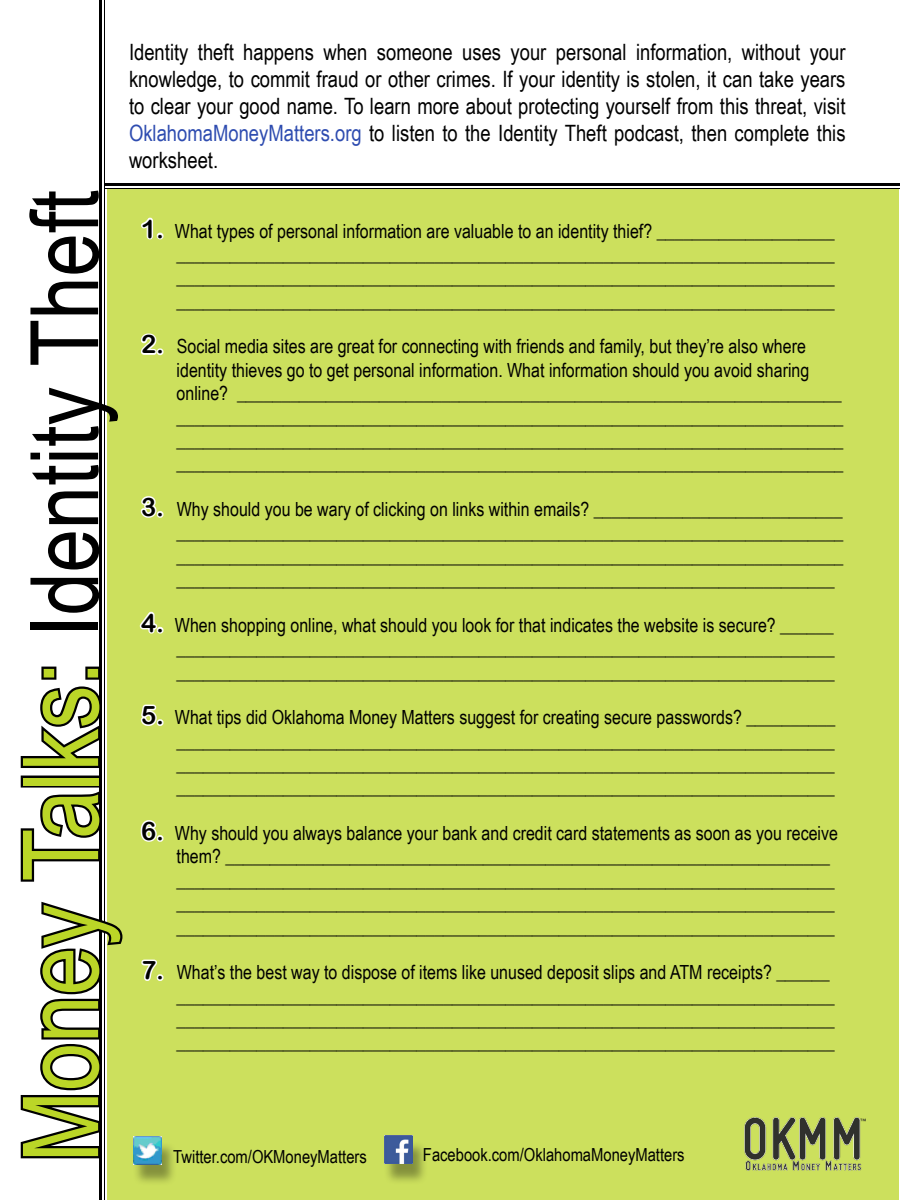
<style>
.page{position:relative;width:900px;height:1200px;background:#fff}
.page>*{position:absolute;margin:0;border:0;box-sizing:border-box;transform-origin:0 0}
.t1{font:94.5px "Arial Narrow";color:#000}
.t2{font:22.5px/27px "Arial Narrow";color:#000;text-align:justify}
.t3{font:19.5px/23.4px "Arial Narrow";color:#000;text-align:justify}
.t4{font:18px "Arial Narrow";color:#000}
.s1{color:#2e4cb0}
.s2{font-size:105px;color:#bbd627}
.s3{font-family:"Arial Rounded MT Bold";font-size:25.5px}
</style>
<div class="page">
<div style="left:107px;top:188px;width:792px;height:1012px;background:#cce05d"></div>
<hr style="left:99px;top:0;width:3px;height:1200px;background:#000">
<hr style="left:104px;top:0;width:1px;height:1200px;background:#000">
<svg style="left:20px;top:901px;width:103px;height:258px"></svg>
<svg style="left:20px;top:787px;width:79px;height:95px"></svg>
<div style="left:21px;top:776px;width:79px;height:12px;border:4px solid #000"></div>
<svg style="left:20px;top:666px;width:79px;height:102px"></svg>
<svg style="left:141px;top:217px;width:23px;height:23px"></svg>
<svg style="left:140px;top:333px;width:24px;height:23px"></svg>
<svg style="left:140px;top:496px;width:24px;height:22px"></svg>
<svg style="left:139px;top:611px;width:25px;height:23px"></svg>
<svg style="left:140px;top:704px;width:24px;height:22px"></svg>
<svg style="left:140px;top:820px;width:24px;height:22px"></svg>
<svg style="left:141px;top:959px;width:23px;height:22px"></svg>
<hr style="left:104px;top:183px;width:796px;height:3px;background:#000">
<hr style="left:104px;top:188px;width:796px;height:1px;background:#000">
<div style="left:383px;top:1140px;width:45px;height:45px;background:#000;opacity:.35"></div>
<img style="left:384px;top:1136px;width:28px;height:28px">
<div style="left:133px;top:1141px;width:44px;height:45px;background:#000;opacity:.35"></div>
<img style="left:134px;top:1136px;width:28px;height:29px">
<img style="left:744px;top:1117px;width:122px;height:54px">
<p class="t2" style="left:129px;top:38px;width:718px">Identity theft happens when someone uses your personal information, without your knowledge, to commit fraud or other crimes. If your identity is stolen, it can take years to clear your good name. To learn more about protecting yourself from this threat, visit <span class="s1">OklahomaMoneyMatters.org</span> to listen to the Identity Theft podcast, then complete this worksheet.</p>
<h1 class="t1" style="left:-4px;top:1162px;width:974px;rotate:-90deg"><span class="s2">Money Talks:</span> Identity Theft</h1>
<p class="t3" style="left:177px;top:218px;width:660px;text-indent:-36px"><span class="s3">1.</span> What types of personal information are valuable to an identity thief? ____________________ __________________________________________________________________________ __________________________________________________________________________ __________________________________________________________________________</p>
<p class="t3" style="left:177px;top:334px;width:634px;text-align:left;text-indent:-36px"><span class="s3">2.</span> Social media sites are great for connecting with friends and family, but they’re also where identity thieves go to get personal information. What information should you avoid sharing online?</p>
<p class="t3" style="left:177px;top:381px;width:668px;text-indent:60px">____________________________________________________________________ ___________________________________________________________________________ ___________________________________________________________________________ ___________________________________________________________________________</p>
<p class="t3" style="left:177px;top:497px;width:668px;text-indent:-36px"><span class="s3">3.</span> Why should you be wary of clicking on links within emails? ____________________________ ___________________________________________________________________________ ___________________________________________________________________________ __________________________________________________________________________</p>
<p class="t3" style="left:177px;top:612px;width:660px;text-indent:-36px"><span class="s3">4.</span> When shopping online, what should you look for that indicates the website is secure? ______ __________________________________________________________________________ __________________________________________________________________________</p>
<p class="t3" style="left:177px;top:705px;width:660px;text-indent:-36px"><span class="s3">5.</span> What tips did Oklahoma Money Matters suggest for creating secure passwords? __________ __________________________________________________________________________ __________________________________________________________________________ __________________________________________________________________________</p>
<p class="t3" style="left:141px;top:821px;width:699px"><span class="s3">6.</span> Why should you always balance your bank and credit card statements as soon as you receive</p>
<p class="t3" style="left:177px;top:844px;width:660px;text-align:left">them? ____________________________________________________________________ __________________________________________________________________________ __________________________________________________________________________ __________________________________________________________________________</p>
<p class="t3" style="left:177px;top:960px;width:660px;text-align:left;text-indent:-36px"><span class="s3">7.</span> What’s the best way to dispose of items like unused deposit slips and ATM receipts? ______ __________________________________________________________________________ __________________________________________________________________________ __________________________________________________________________________</p>
<p class="t4" style="left:173px;top:1143px;width:195px">Twitter.com/OKMoneyMatters</p>
<p class="t4" style="left:423px;top:1141px;width:263px">Facebook.com/OklahomaMoneyMatters</p>
</div>
